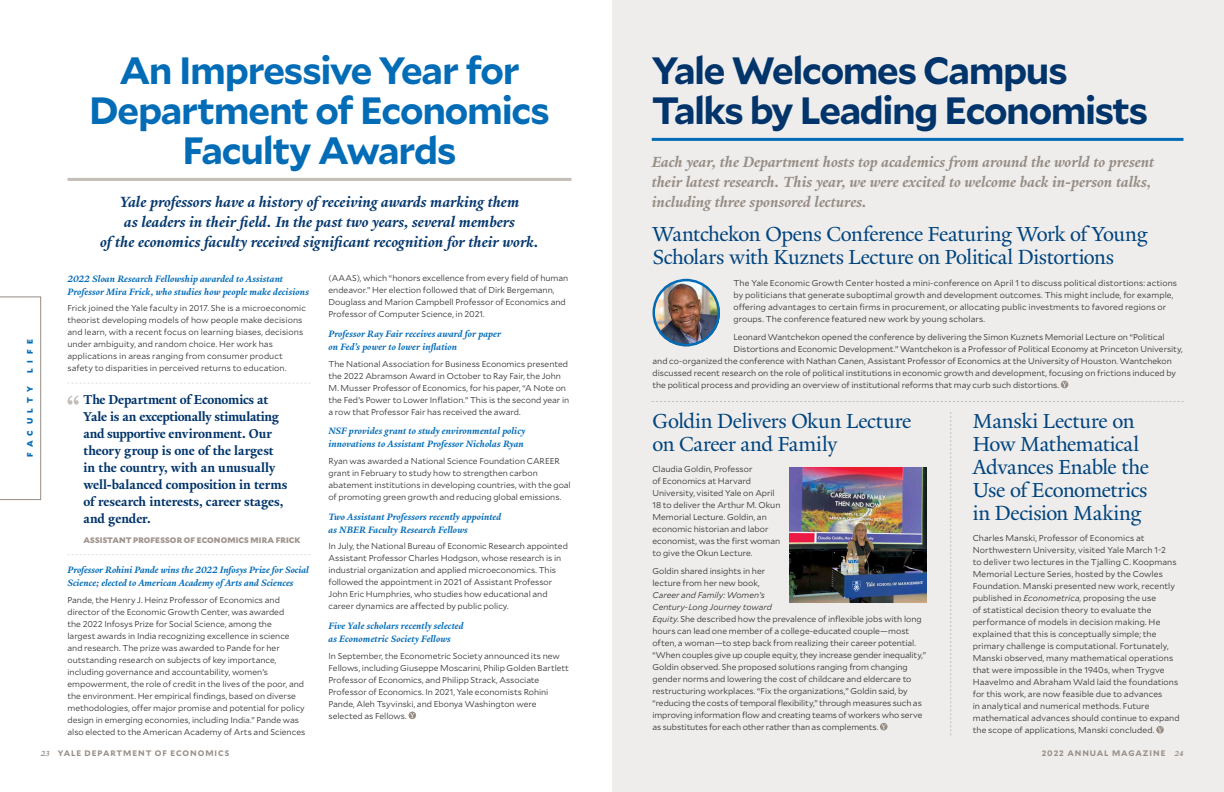
<style>
.page{position:relative;width:1224px;height:792px;background:#fff}
.page>*{position:absolute;margin:0;border:0;box-sizing:border-box;transform-origin:0 0}
.t1{font:700 38px/40px "Mallory";letter-spacing:-.035em;color:#036cb6;text-align:center}
.t2{font:700 38px/40px "Mallory";letter-spacing:-.04em;color:#00346a}
.t3{font:22px/23px "Yale New";letter-spacing:-.015em;color:#00447f}
.t4{font:italic 700 16px/20px "Yale New";color:#083a6f;text-align:center}
.t5{font:italic 700 16px/20px "Yale New";letter-spacing:.005em;color:#978d85}
.t6{font:700 14px/17px "Yale New";letter-spacing:-.005em;color:#00346a}
.t7{font:italic 700 10px/13px "Yale New";letter-spacing:.005em;color:#036cb6}
.t8{font:300 8.5px/12px "Mallory";color:#292829}
.t9{font:700 8px "Mallory";letter-spacing:.115em;color:#978d85}
.t10{font:900 8px "Mallory";letter-spacing:.015em;color:#a0958e}
.t11{font:900 8px "Mallory";letter-spacing:.68em;color:#036cb6}
.t12{font:900 8px "Mallory";letter-spacing:.7em;color:#036cb6}
.s1{font-family:"Yale New";font-style:italic}
.s2{font-style:italic}
</style>
<div class="page">
<svg style="left:0;top:297px;width:41px;height:203px"></svg>
<hr style="left:68px;top:178px;width:504px;height:3px;background:#c4bdb8">
<div style="left:409px;top:712px;width:7px;height:7px;background:#978d85;border-radius:50%"></div>
<svg style="left:410px;top:713px;width:5px;height:5px"></svg>
<div style="left:612px;top:0;width:612px;height:792px;background:#efedeb"></div>
<hr style="left:652px;top:138px;width:532px;height:3px;background:#036cb6">
<svg style="left:652px;top:401px;width:532px;height:1px"></svg>
<svg style="left:1156px;top:726px;width:8px;height:8px"></svg>
<svg style="left:1158px;top:728px;width:4px;height:4px"></svg>
<svg style="left:880px;top:723px;width:8px;height:7px"></svg>
<svg style="left:881px;top:725px;width:5px;height:4px"></svg>
<svg style="left:950px;top:412px;width:1px;height:324px"></svg>
<div style="left:1061px;top:381px;width:7px;height:7px;background:#978d85;border-radius:50%"></div>
<svg style="left:1062px;top:382px;width:5px;height:5px"></svg>
<img style="left:652px;top:279px;width:68px;height:67px;border-radius:34px">
<div style="left:652px;top:279px;width:68px;height:67px;border:2px solid #036cb6;border-radius:50%"></div>
<img style="left:790px;top:467px;width:137px;height:135px">
<svg style="left:68px;top:395px;width:11px;height:10px"></svg>
<svg style="left:67px;top:383px;width:243px;height:1px"></svg>
<svg style="left:67px;top:554px;width:243px;height:1px"></svg>
<p class="t12" style="left:24px;top:373px;width:35px;rotate:-90deg">LIFE</p>
<p class="t11" style="left:24px;top:457px;width:73px;rotate:-90deg">FACULTY</p>
<h1 class="t1" style="left:89px;top:48px;width:462px">An Impressive Year for<br>Department of Economics<br>Faculty Awards</h1>
<h3 class="t4" style="left:100px;top:192px;width:440px">Yale professors have a history of receiving awards marking them<br>as leaders in their field. In the past two years, several members<br>of the economics faculty received significant recognition for their work.</h3>
<p class="t7" style="left:68px;top:272px;width:243px">2022 Sloan Research Fellowship awarded to Assistant<br>Professor Mira Frick, who studies how people make decisions</p>
<p class="t8" style="left:68px;top:302px;width:240px">Frick joined the Yale faculty in 2017. She is a microeconomic theorist developing models of how people make decisions and learn, with a recent focus on learning biases, decisions under ambiguity, and random choice. Her work has applications in areas ranging from consumer product safety to disparities in perceived returns to education.</p>
<p class="t8" style="left:329px;top:272px;width:241px">(AAAS), which “honors excellence from every field of human endeavor.” Her election followed that of Dirk Bergemann, Douglass and Marion Campbell Professor of Economics and Professor of Computer Science, in 2021.</p>
<p class="t7" style="left:328px;top:327px;width:174px">Professor Ray Fair receives award for paper on Fed’s power to lower inflation</p>
<p class="t8" style="left:328px;top:357px;width:242px">The National Association for Business Economics presented the 2022 Abramson Award in October to Ray Fair, the John M. Musser Professor of Economics, for his paper, “A Note on the Fed’s Power to Lower Inflation.” This is the second year in a row that Professor Fair has received the award.</p>
<p class="t7" style="left:328px;top:425px;width:198px">NSF provides grant to study environmental policy innovations to Assistant Professor Nicholas Ryan</p>
<p class="t8" style="left:328px;top:455px;width:244px">Ryan was awarded a National Science Foundation CAREER grant in February to study how to strengthen carbon abatement institutions in developing countries, with the goal of promoting green growth and reducing global emissions.</p>
<p class="t7" style="left:328px;top:510px;width:174px">Two Assistant Professors recently appointed as NBER Faculty Research Fellows</p>
<p class="t8" style="left:328px;top:540px;width:241px">In July, the National Bureau of Economic Research appointed Assistant Professor Charles Hodgson, whose research is in industrial organization and applied microeconomics. This followed the appointment in 2021 of Assistant Professor John Eric Humphries, who studies how educational and career dynamics are affected by public policy.</p>
<p class="t7" style="left:328px;top:619px;width:137px">Five Yale scholars recently selected as Econometric Society Fellows</p>
<p class="t8" style="left:328px;top:649px;width:242px">In September, the Econometric Society announced its new Fellows, including Giuseppe Moscarini, Philip Golden Bartlett Professor of Economics, and Philipp Strack, Associate Professor of Economics. In 2021, Yale economists Rohini Pande, Aleh Tsyvinski, and Ebonya Washington were selected as Fellows.</p>
<p class="t6" style="left:84px;top:391px;width:206px">The Department of Economics at<br>Yale is an exceptionally stimulating and supportive environment. Our theory group is one of the largest in the country, with an unusually well-balanced composition in terms of research interests, career stages, and gender.</p>
<p class="t10" style="left:84px;top:534px;width:219px">ASSISTANT PROFESSOR OF ECONOMICS MIRA FRICK</p>
<p class="t7" style="left:68px;top:563px;width:243px">Professor Rohini Pande wins the 2022 Infosys Prize for Social<br>Science; elected to American Academy of Arts and Sciences</p>
<p class="t8" style="left:68px;top:593px;width:239px">Pande, the Henry J. Heinz Professor of Economics and director of the Economic Growth Center, was awarded<br>the 2022 Infosys Prize for Social Science, among the<br>largest awards in India recognizing excellence in science and research. The prize was awarded to Pande for her outstanding research on subjects of key importance, including governance and accountability, women’s empowerment, the role of credit in the lives of the poor, and the environment. Her empirical findings, based on diverse methodologies, offer major promise and potential for policy design in emerging economies, including India.” Pande was also elected to the American Academy of Arts and Sciences</p>
<p class="t9" style="left:41px;top:747px;width:190px"><span class="s1">23</span> YALE DEPARTMENT OF ECONOMICS</p>
<h1 class="t2" style="left:652px;top:48px;width:498px">Yale Welcomes Campus<br>Talks by Leading Economists</h1>
<h3 class="t5" style="left:652px;top:152px;width:504px">Each year, the Department hosts top academics from around the world to present their latest research. This year, we were excited to welcome back in-person talks, including three sponsored lectures.</h3>
<h2 class="t3" style="left:652px;top:222px;width:497px">Wantchekon Opens Conference Featuring Work of Young<br>Scholars with Kuznets Lecture on Political Distortions</h2>
<p class="t8" style="left:734px;top:276px;width:445px">The Yale Economic Growth Center hosted a mini-conference on April 1 to discuss political distortions: actions by politicians that generate suboptimal growth and development outcomes. This might include, for example, offering advantages to certain firms in procurement, or allocating public investments to favored regions or groups. The conference featured new work by young scholars.</p>
<p class="t8" style="left:734px;top:330px;width:433px">Leonard Wantchekon opened the conference by delivering the Simon Kuznets Memorial Lecture on “Political</p>
<p class="t8" style="left:734px;top:342px;width:451px">Distortions and Economic Development.” Wantchekon is a Professor of Political Economy at Princeton University,</p>
<p class="t8" style="left:653px;top:354px;width:521px">and co-organized the conference with Nathan Canen, Assistant Professor of Economics at the University of Houston. Wantchekon</p>
<p class="t8" style="left:653px;top:366px;width:525px">discussed recent research on the role of political institutions in economic growth and development, focusing on frictions induced by</p>
<p class="t8" style="left:653px;top:378px;width:408px">the political process and providing an overview of institutional reforms that may curb such distortions.</p>
<h2 class="t3" style="left:652px;top:409px;width:260px">Goldin Delivers Okun Lecture on Career and Family</h2>
<p class="t8" style="left:652px;top:463px;width:129px">Claudia Goldin, Professor<br>of Economics at Harvard<br>University, visited Yale on April<br>18 to deliver the Arthur M. Okun<br>Memorial Lecture. Goldin, an economic historian and labor economist, was the first woman to give the Okun Lecture.</p>
<p class="t8" style="left:652px;top:565px;width:114px">Goldin shared insights in her lecture from her new book,</p>
<p class="t8" style="left:652px;top:589px;width:275px"><span class="s2">Career and Family: Women’s<br>Century-Long Journey toward<br>Equity</span>. She described how the prevalence of inflexible jobs with long hours can lead one member of a college-educated couple—most often, a woman—to step back from realizing their career potential. “When couples give up couple equity, they increase gender inequality,” Goldin observed. She proposed solutions ranging from changing gender norms and lowering the cost of childcare and eldercare to restructuring workplaces. “Fix the organizations,” Goldin said, by “reducing the costs of temporal flexibility,” through measures such as improving information flow and creating teams of workers who serve as substitutes for each other rather than as complements.</p>
<h2 class="t3" style="left:973px;top:409px;width:178px">Manski Lecture on<br>How Mathematical<br>Advances Enable the<br>Use of Econometrics in Decision Making</h2>
<p class="t8" style="left:973px;top:532px;width:208px">Charles Manski, Professor of Economics at Northwestern University, visited Yale March 1-2<br>to deliver two lectures in the Tjalling C. Koopmans Memorial Lecture Series, hosted by the Cowles Foundation. Manski presented new work, recently published in <span class="s2">Econometrica</span>, proposing the use<br>of statistical decision theory to evaluate the performance of models in decision making. He explained that this is conceptually simple; the primary challenge is computational. Fortunately, Manski observed, many mathematical operations that were impossible in the 1940s, when Trygve Haavelmo and Abraham Wald laid the foundations for this work, are now feasible due to advances<br>in analytical and numerical methods. Future mathematical advances should continue to expand the scope of applications, Manski concluded.</p>
<p class="t9" style="left:1042px;top:747px;width:143px">2022 ANNUAL MAGAZINE <span class="s1">24</span></p>
</div>
